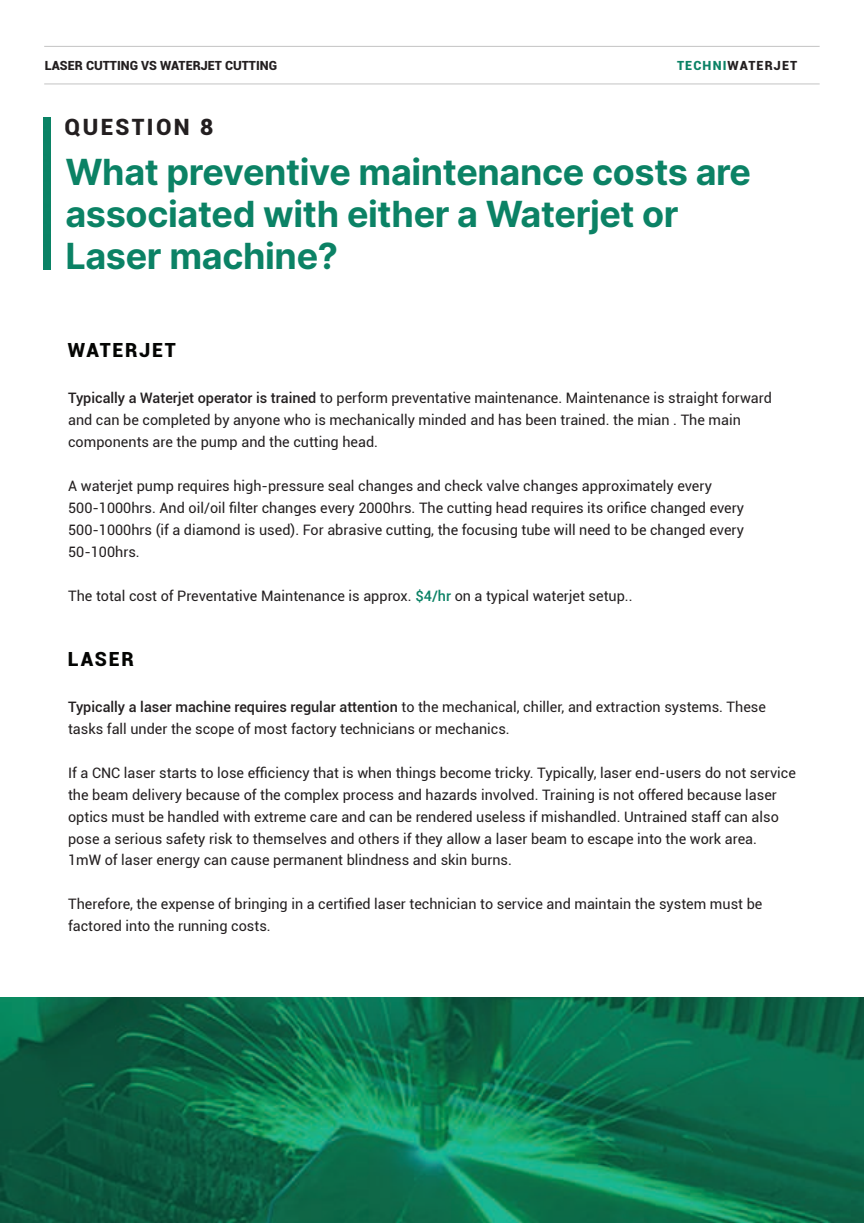
<style>
.page{position:relative;width:864px;height:1223px;background:#fff}
.page>*{position:absolute;margin:0;border:0;box-sizing:border-box;transform-origin:0 0}
.t1{font:900 22.5px "Roboto";letter-spacing:.105em;color:#231f20}
.t2{font:900 19.5px "Roboto";letter-spacing:.09em;color:#040503}
.t3{font:14.4px/21.9px "Roboto";color:#231f20}
.t4{font:700 12.9px "Inter";letter-spacing:-.03em;color:#0b8265}
.t5{font:900 12.6px "Roboto";color:#231f20}
.t6{font:900 12.6px "Roboto";letter-spacing:.09em;color:#231f20}
.s1{color:#0b8265}
.s2{font-weight:500}
.s3{font-weight:500;color:#0b8265}
</style>
<div class="page">
<img style="left:0;top:997px;width:864px;height:226px">
<img style="left:44px;top:117px;width:6px;height:152px">
<hr style="left:44px;top:46px;width:776px;height:1px;background:#c3c3c3">
<hr style="left:44px;top:83px;width:776px;height:1px;background:#c3c3c3">
<p class="t5" style="left:45px;top:58px;width:234px">LASER CUTTING VS WATERJET CUTTING</p>
<p class="t6" style="left:677px;top:58px;width:122px"><span class="s1">TECHNI</span>WATERJET</p>
<h1 class="t1" style="left:65px;top:114px;width:150px">QUESTION 8</h1>
<p class="t4" style="left:65px;top:173px;width:687px">What preventive maintenance costs are</p>
<p class="t4" style="left:65px;top:215px;width:615px">associated with either a Waterjet or</p>
<p class="t4" style="left:65px;top:257px;width:274px">Laser machine?</p>
<h2 class="t2" style="left:68px;top:338px;width:109px">WATERJET</h2>
<p class="t3" style="left:68px;top:388px;width:705px"><span class="s2">Typically a Waterjet operator is trained</span> to perform preventative maintenance. Maintenance is straight forward and can be completed by anyone who is mechanically minded and has been trained. the mian . The main components are the pump and the cutting head.</p>
<p class="t3" style="left:68px;top:476px;width:678px">A waterjet pump requires high-pressure seal changes and check valve changes approximately every 500-1000hrs. And oil/oil filter changes every 2000hrs. The cutting head requires its orifice changed every 500-1000hrs (if a diamond is used). For abrasive cutting, the focusing tube will need to be changed every 50-100hrs.</p>
<p class="t3" style="left:68px;top:585px;width:566px">The total cost of Preventative Maintenance is approx. <span class="s3">$4/hr</span> on a typical waterjet setup..</p>
<h2 class="t2" style="left:68px;top:648px;width:67px">LASER</h2>
<p class="t3" style="left:68px;top:697px;width:699px"><span class="s2">Typically a laser machine requires regular attention</span> to the mechanical, chiller, and extraction systems. These tasks fall under the scope of most factory technicians or mechanics.</p>
<p class="t3" style="left:68px;top:761px;width:729px">If a CNC laser starts to lose efficiency that is when things become tricky. Typically, laser end-users do not service the beam delivery because of the complex process and hazards involved. Training is not offered because laser optics must be handled with extreme care and can be rendered useless if mishandled. Untrained staff can also pose a serious safety risk to themselves and others if they allow a laser beam to escape into the work area.<br>1mW of laser energy can cause permanent blindness and skin burns.</p>
<p class="t3" style="left:68px;top:892px;width:696px">Therefore, the expense of bringing in a certified laser technician to service and maintain the system must be factored into the running costs.</p>
</div>
